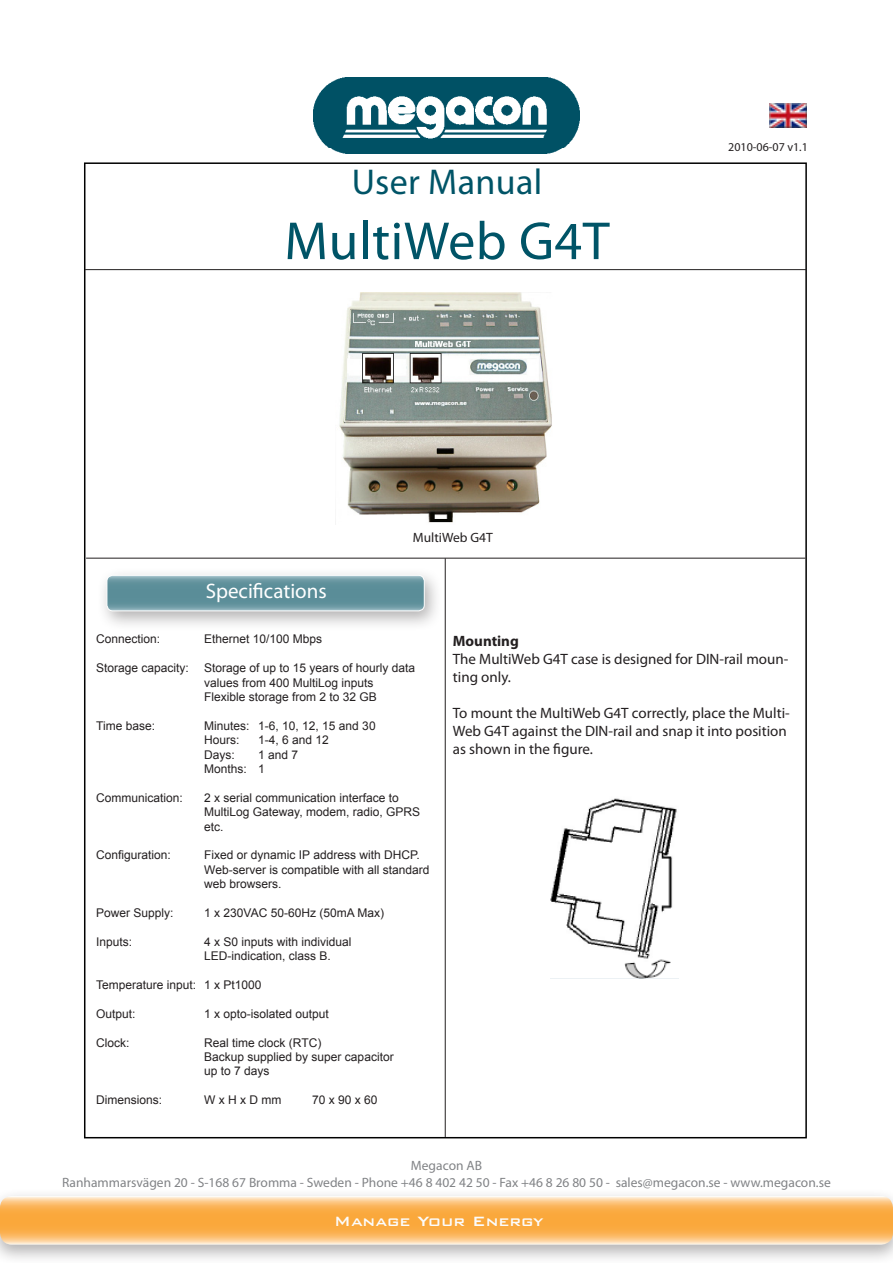
<style>
.page{position:relative;width:893px;height:1263px;background:#fff}
.page>*{position:absolute;margin:0;border:0;box-sizing:border-box;transform-origin:0 0}
.t1{font:54px "Myriad Pro";letter-spacing:.01em;color:#005467}
.t2{font:36px "Myriad Pro";letter-spacing:.01em;color:#005467}
.t3{font:21px "Myriad Pro";color:#fff}
.t4{font:500 18px "Bank Gothic BT";color:#fcfcfc}
.t5{font:15px/18px "Myriad Pro";color:#231f20}
.t6{font:700 15px "Myriad Pro";color:#231f20}
.t7{font:13.5px "Myriad Pro";color:#818386}
.t8{font:13.5px "Myriad Pro";color:#231f20}
.t9{font:12px/14.4px "Arial";color:#231f20}
.t10{font:12px "Arial";letter-spacing:.28em;color:#231f20}
.t11{font:12px "Myriad Pro";color:#231f20}
</style>
<div class="page">
<div style="left:0;top:1187px;width:893px;height:76px;background:#231f20;opacity:.35"></div>
<svg style="left:0;top:1196px;width:893px;height:48px;background:#fbba65"></svg>
<hr style="left:85px;top:269px;width:722px;height:1px;background:#231f20">
<div style="left:96px;top:566px;width:346px;height:65px;background:#231f20;opacity:.35"></div>
<svg style="left:107px;top:575px;width:317px;height:36px;background:#63939e"></svg>
<div style="left:107px;top:575px;width:318px;height:36px;border:1px solid #fff;border-radius:6px"></div>
<hr style="left:86px;top:558px;width:719px;height:1px;background:#231f20">
<img style="left:551px;top:798px;width:126px;height:180px">
<hr style="left:445px;top:558px;width:1px;height:579px;background:#231f20">
<img style="left:314px;top:78px;width:265px;height:76px">
<img style="left:769px;top:104px;width:38px;height:24px">
<img style="left:339px;top:293px;width:213px;height:230px">
<p class="t2" style="left:352px;top:160px;width:192px">User Manual</p>
<p class="t1" style="left:284px;top:208px;width:327px">MultiWeb G4T</p>
<p class="t3" style="left:206px;top:578px;width:122px">Specifications</p>
<p class="t8" style="left:413px;top:529px;width:81px">MultiWeb G4T</p>
<p class="t11" style="left:728px;top:139px;width:81px">2010-06-07 v1.1</p>
<p class="t9" style="left:96px;top:632px;width:66px">Connection:</p>
<p class="t9" style="left:204px;top:632px;width:120px">Ethernet 10/100 Mbps</p>
<p class="t9" style="left:96px;top:661px;width:94px">Storage capacity:</p>
<p class="t9" style="left:204px;top:661px;width:212px">Storage of up to 15 years of hourly data</p>
<p class="t9" style="left:204px;top:675px;width:171px">values from 400 MultiLog inputs</p>
<p class="t9" style="left:204px;top:690px;width:174px">Flexible storage from 2 to 32 GB</p>
<p class="t9" style="left:96px;top:718px;width:60px">Time base:</p>
<p class="t9" style="left:204px;top:718px;width:173px">Minutes: 1-6, 10, 12, 15 and 30</p>
<p class="t9" style="left:204px;top:733px;width:37px">Hours:</p>
<p class="t9" style="left:258px;top:733px;width:72px">1-4, 6 and 12</p>
<p class="t9" style="left:204px;top:747px;width:32px">Days:</p>
<p class="t9" style="left:258px;top:747px;width:42px">1 and 7</p>
<p class="t9" style="left:204px;top:762px;width:62px">Months: 1</p>
<p class="t9" style="left:96px;top:790px;width:88px">Communication:</p>
<p class="t9" style="left:204px;top:790px;width:196px">2 x serial communication interface to</p>
<p class="t9" style="left:204px;top:805px;width:217px">MultiLog Gateway, modem, radio, GPRS etc.</p>
<p class="t9" style="left:96px;top:848px;width:76px">Configuration:</p>
<p class="t9" style="left:204px;top:848px;width:217px">Fixed or dynamic IP address with DHCP.</p>
<p class="t9" style="left:204px;top:862px;width:227px">Web-server is compatible with all standard</p>
<p class="t9" style="left:204px;top:877px;width:79px">web browsers.</p>
<p class="t9" style="left:96px;top:906px;width:79px">Power Supply:</p>
<p class="t9" style="left:204px;top:906px;width:181px">1 x 230VAC 50-60Hz (50mA Max)</p>
<p class="t9" style="left:96px;top:934px;width:38px">Inputs:</p>
<p class="t9" style="left:204px;top:934px;width:149px">4 x S0 inputs with individual</p>
<p class="t9" style="left:204px;top:949px;width:128px">LED-indication, class B.</p>
<p class="t9" style="left:96px;top:978px;width:167px">Temperature input: 1 x Pt1000</p>
<p class="t9" style="left:96px;top:1006px;width:41px">Output:</p>
<p class="t9" style="left:204px;top:1006px;width:126px">1 x opto-isolated output</p>
<p class="t9" style="left:96px;top:1035px;width:35px">Clock:</p>
<p class="t9" style="left:204px;top:1035px;width:119px">Real time clock (RTC)</p>
<p class="t9" style="left:204px;top:1050px;width:191px">Backup supplied by super capacitor</p>
<p class="t9" style="left:204px;top:1064px;width:67px">up to 7 days</p>
<p class="t9" style="left:96px;top:1093px;width:68px">Dimensions:</p>
<p class="t10" style="left:204px;top:1092px;width:79px">WxHxDmm</p>
<p class="t10" style="left:312px;top:1092px;width:67px">70x90x60</p>
<p class="t6" style="left:453px;top:631px;width:68px">Mounting</p>
<p class="t5" style="left:453px;top:650px;width:337px">The MultiWeb G4T case is designed for DIN-rail moun&shy;ting only.</p>
<p class="t5" style="left:453px;top:704px;width:338px">To mount the MultiWeb G4T correctly, place the Multi-<br>Web G4T against the DIN-rail and snap it into position as shown in the figure.</p>
<p class="t7" style="left:411px;top:1157px;width:73px">Megacon AB</p>
<p class="t7" style="left:62px;top:1174px;width:770px">Ranhammarsvägen 20 - S-168 67 Bromma - Sweden - Phone +46 8 402 42 50 - Fax +46 8 26 80 50 - sales@megacon.se - www.megacon.se</p>
<p class="t4" style="left:334px;top:1211px;width:211px">Manage Your Energy</p>
</div>
